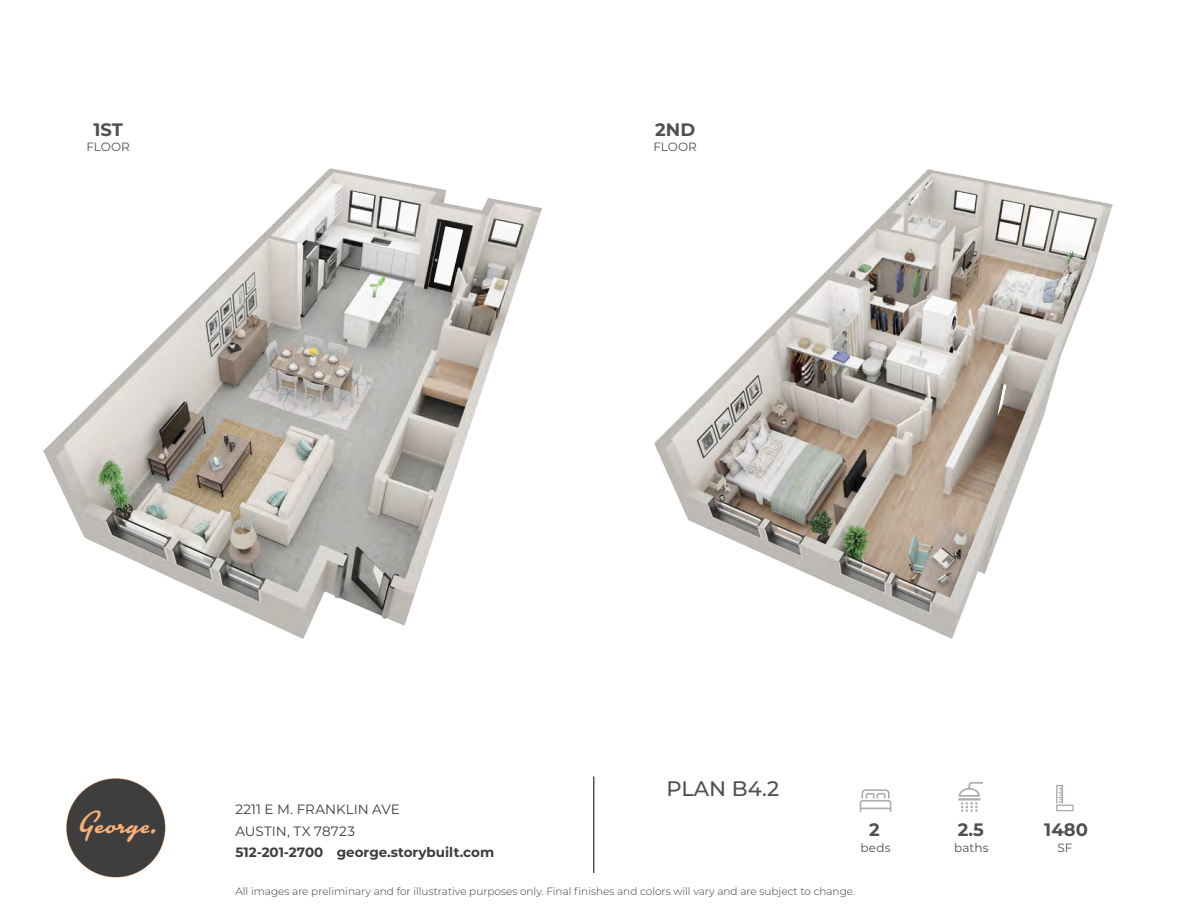
<style>
.page{position:relative;width:1188px;height:918px;background:#fff}
.page>*{position:absolute;margin:0;border:0;box-sizing:border-box;transform-origin:0 0}
.t1{font:31.05px "Kinescope";color:#fab075}
.Unit_Plan_Labels{font:500 21px "Montserrat";color:#505050}
.Property_Stat_Labels{font:700 18px "Montserrat";color:#505050}
.Property_Stats{font:700 18px "Montserrat";color:#505050}
.t2{font:700 13.5px "Montserrat";color:#3c3c3b}
.t3{font:13.5px/22.5px "Montserrat";letter-spacing:.005em;color:#3c3c3b}
.Property_Stat_Labels-2{font:12px "Montserrat";letter-spacing:.01em;color:#505050}
.t4{font:300 10.5px "Montserrat";color:#3c3c3b}
</style>
<div class="page">
<div style="left:67px;top:779px;width:98px;height:98px;background:#3e3e3f;border-radius:50%"></div>
<hr style="left:594px;top:776px;width:1px;height:97px;background:#000">
<svg style="left:860px;top:789px;width:31px;height:23px"></svg>
<hr style="left:958px;top:798px;width:23px;height:3px;background:#abaeae">
<svg style="left:959px;top:782px;width:24px;height:30px"></svg>
<svg style="left:1056px;top:785px;width:18px;height:26px"></svg>
<img style="left:43px;top:168px;width:499px;height:471px">
<img style="left:654px;top:169px;width:458px;height:470px">
<p class="Property_Stat_Labels" style="left:93px;top:116px;width:31px">1ST</p>
<p class="Property_Stat_Labels-2" style="left:86px;top:138px;width:45px">FLOOR</p>
<p class="Property_Stat_Labels" style="left:655px;top:116px;width:42px">2ND</p>
<p class="Property_Stat_Labels-2" style="left:653px;top:138px;width:45px">FLOOR</p>
<p class="Unit_Plan_Labels" style="left:666px;top:774px;width:114px">PLAN B4.2</p>
<h1 class="t1" style="left:78px;top:804px;width:81px">George.</h1>
<p class="t3" style="left:235px;top:797px;width:166px">2211 E M. FRANKLIN AVE<br>AUSTIN, TX 78723</p>
<p class="t2" style="left:235px;top:843px;width:260px">512-201-2700 george.storybuilt.com</p>
<p class="Property_Stat_Labels-2" style="left:861px;top:839px;width:31px">beds</p>
<p class="Property_Stat_Labels-2" style="left:954px;top:839px;width:36px">baths</p>
<p class="Property_Stat_Labels-2" style="left:1057px;top:839px;width:17px">SF</p>
<p class="t4" style="left:235px;top:884px;width:621px">All images are preliminary and for illustrative purposes only. Final finishes and colors will vary and are subject to change.</p>
<p class="Property_Stat_Labels" style="left:869px;top:817px;width:12px">2</p>
<p class="Property_Stats" style="left:958px;top:817px;width:28px">2.5</p>
<p class="Property_Stat_Labels" style="left:1044px;top:817px;width:45px">1480</p>
</div>
